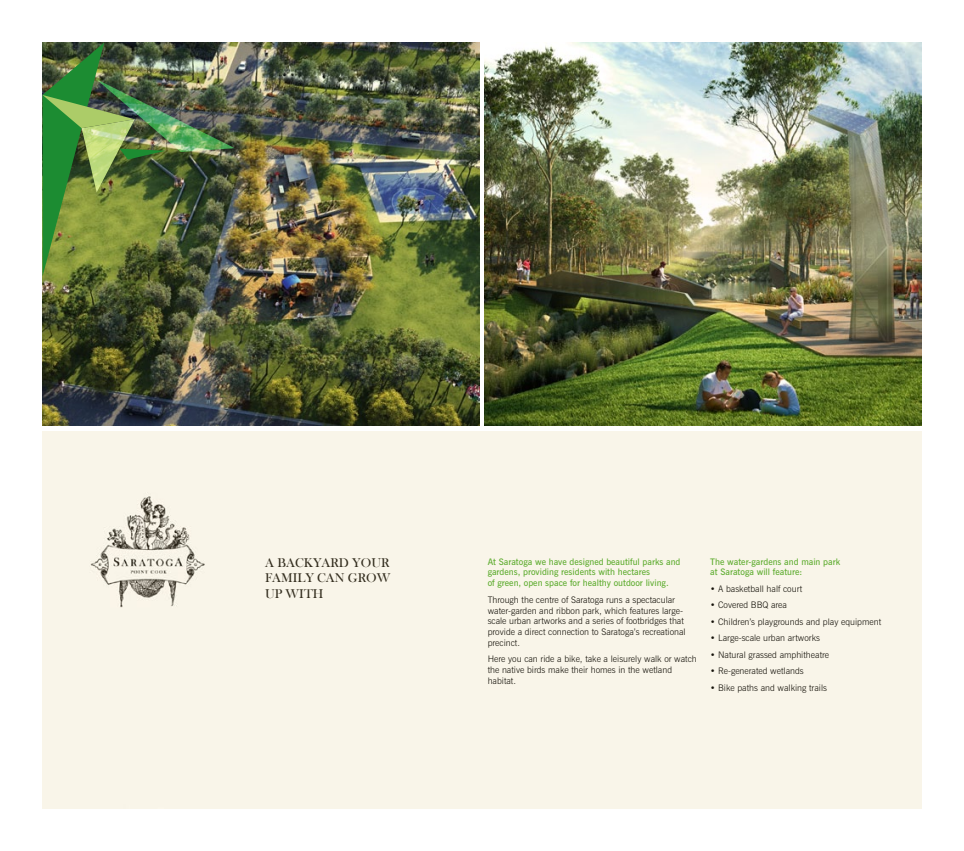
<style>
.page{position:relative;width:964px;height:851px;background:#fff}
.page>*{position:absolute;margin:0;border:0;box-sizing:border-box;transform-origin:0 0}
.subheading{font:13px/15.6px "Bask Old Face";color:#342e1f;text-align:justify}
.bodycopy{font:300 9px/10.8px "News Gothic BT";color:#15120a}
.intro_copy{font:600 9px/10.8px "News Gothic BT";color:#62ae34}
</style>
<div class="page">
<div style="left:43px;top:431px;width:878px;height:377px;background:#f9f5e9"></div>
<img style="left:43px;top:43px;width:436px;height:382px">
<img style="left:485px;top:43px;width:436px;height:382px">
<img style="left:43px;top:43px;width:192px;height:233px">
<p class="subheading" style="left:265px;top:554px;width:127px">A BACKYARD YOUR FAMILY CAN GROW UP WITH</p>
<p class="intro_copy" style="left:488px;top:556px;width:194px">At Saratoga we have designed beautiful parks and gardens, providing residents with hectares<br>of green, open space for healthy outdoor living.</p>
<p class="bodycopy" style="left:488px;top:594px;width:200px">Through the centre of Saratoga runs a spectacular water-garden and ribbon park, which features large&shy;scale urban artworks and a series of footbridges that provide a direct connection to Saratoga’s recreational precinct.</p>
<p class="bodycopy" style="left:488px;top:653px;width:211px">Here you can ride a bike, take a leisurely walk or watch the native birds make their homes in the wetland habitat.</p>
<p class="intro_copy" style="left:710px;top:556px;width:131px">The water-gardens and main park at Saratoga will feature:</p>
<p class="bodycopy" style="left:710px;top:583px;width:94px">• A basketball half court</p>
<p class="bodycopy" style="left:710px;top:599px;width:78px">• Covered BBQ area</p>
<p class="bodycopy" style="left:710px;top:616px;width:172px">• Children’s playgrounds and play equipment</p>
<p class="bodycopy" style="left:710px;top:632px;width:111px">• Large-scale urban artworks</p>
<p class="bodycopy" style="left:710px;top:649px;width:120px">• Natural grassed amphitheatre</p>
<p class="bodycopy" style="left:710px;top:665px;width:95px">• Re-generated wetlands</p>
<p class="bodycopy" style="left:710px;top:682px;width:118px">• Bike paths and walking trails</p>
</div>
